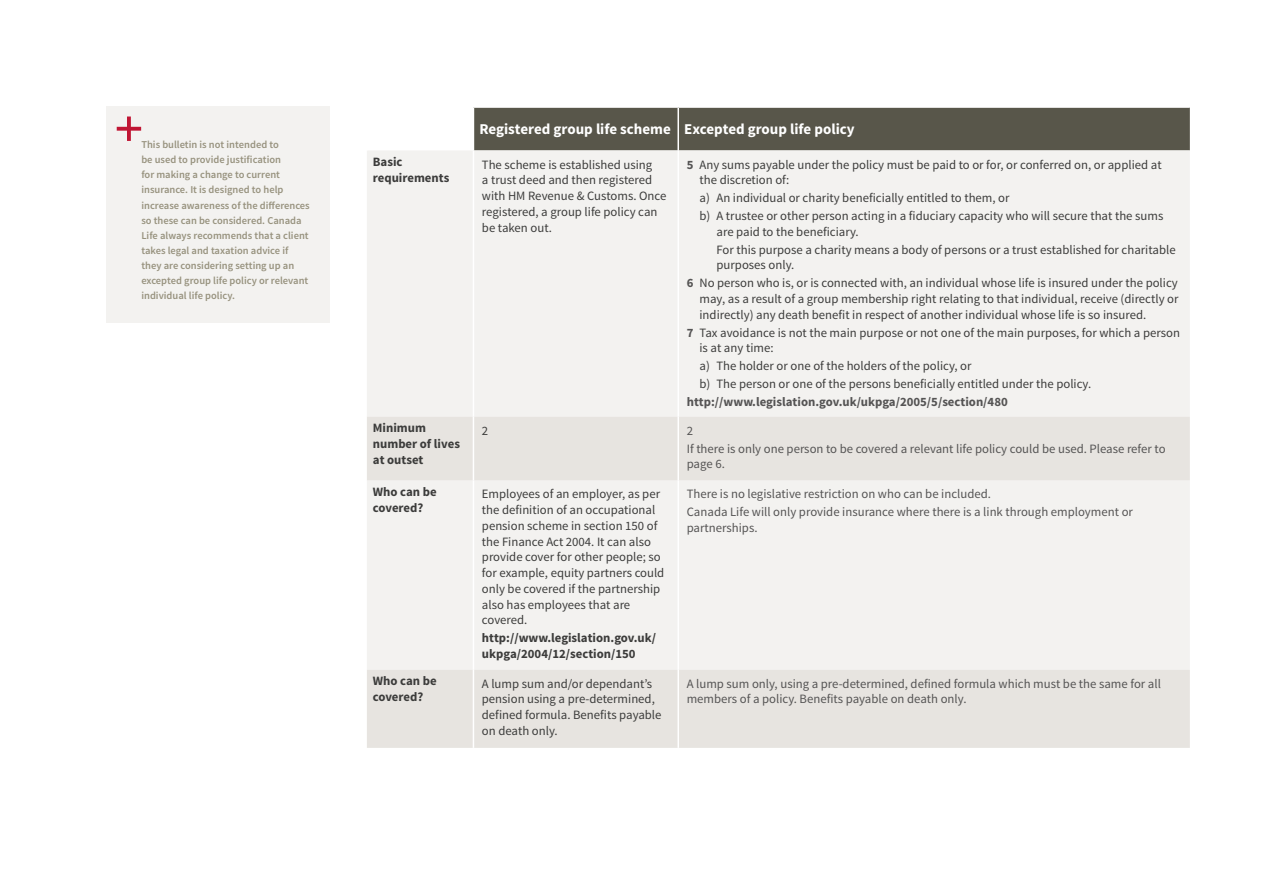
<style>
.page{position:relative;width:1263px;height:893px;background:#fff}
.page>*{position:absolute;margin:0;border:0;box-sizing:border-box;transform-origin:0 0}
.t1{font:700 15px "Source Sans Pro";color:#fff}
.t2{font:12.75px/15.8px "Source Sans Pro";color:#3c3c3b}
.t3{font:12.75px/17.9px "Source Sans Pro";color:#555454}
.t4{font:700 12.75px/15.8px "Source Sans Pro";color:#3c3c3b}
.t5{font:700 12.75px "Source Sans Pro";color:#555454}
.t6{font:600 10.5px/15px "Source Sans Pro";color:#97927e}
.s1{font-weight:700;color:#555454}
</style>
<div class="page">
<div style="left:474px;top:108px;width:716px;height:42px;background:#58564a"></div>
<div style="left:367px;top:150px;width:823px;height:267px;background:#f3f2f0"></div>
<svg style="left:367px;top:417px;width:823px;height:331px;fill:#f3f2f0"></svg>
<hr style="left:677px;top:108px;width:2px;height:42px;background:#fff">
<hr style="left:677px;top:150px;width:2px;height:267px;background:#fff">
<hr style="left:677px;top:417px;width:2px;height:63px;background:#fff">
<hr style="left:677px;top:480px;width:2px;height:190px;background:#fff">
<hr style="left:677px;top:670px;width:2px;height:78px;background:#fff">
<hr style="left:473px;top:150px;width:1px;height:267px;background:#fff">
<hr style="left:473px;top:417px;width:1px;height:63px;background:#fff">
<hr style="left:473px;top:480px;width:1px;height:190px;background:#fff">
<hr style="left:473px;top:670px;width:1px;height:78px;background:#fff">
<div style="left:106px;top:106px;width:224px;height:217px;background:#f3f2f0"></div>
<svg style="left:117px;top:117px;width:24px;height:24px"></svg>
<p class="t6" style="left:141px;top:138px;width:170px">This bulletin is not intended to<br>be used to provide justification<br>for making a change to current insurance. It is designed to help increase awareness of the differences so these can be considered. Canada Life always recommends that a client takes legal and taxation advice if they are considering setting up an excepted group life policy or relevant individual life policy.</p>
<p class="t1" style="left:479px;top:120px;width:377px">Registered group life scheme Excepted group life policy</p>
<p class="t4" style="left:373px;top:154px;width:78px">Basic requirements</p>
<p class="t2" style="left:482px;top:157px;width:186px">The scheme is established using<br>a trust deed and then registered with HM Revenue &amp; Customs. Once registered, a group life policy can be taken out.</p>
<p class="t2" style="left:699px;top:157px;width:464px;text-indent:-13px"><span class="s1">5</span> Any sums payable under the policy must be paid to or for, or conferred on, or applied at the discretion of:</p>
<p class="t2" style="left:699px;top:189px;width:465px;line-height:17.9px">a) An individual or charity beneficially entitled to them, or<br>b) A trustee or other person acting in a fiduciary capacity who will secure that the sums</p>
<p class="t2" style="left:716px;top:223px;width:461px;line-height:17.9px">are paid to the beneficiary.<br>For this purpose a charity means a body of persons or a trust established for charitable</p>
<p class="t2" style="left:687px;top:256px;width:493px;line-height:17.9px;text-indent:30px">purposes only.<br><span class="s1">6</span> No person who is, or is connected with, an individual whose life is insured under the policy</p>
<p class="t2" style="left:699px;top:291px;width:480px">may, as a result of a group membership right relating to that individual, receive (directly or indirectly) any death benefit in respect of another individual whose life is so insured.</p>
<p class="t2" style="left:699px;top:325px;width:482px;text-indent:-13px"><span class="s1">7</span> Tax avoidance is not the main purpose or not one of the main purposes, for which a person is at any time:</p>
<p class="t2" style="left:699px;top:357px;width:393px;line-height:17.9px">a) The holder or one of the holders of the policy, or<br>b) The person or one of the persons beneficially entitled under the policy.</p>
<p class="t5" style="left:687px;top:394px;width:323px">http://www.legislation.gov.uk/ukpga/2005/5/section/480</p>
<p class="t4" style="left:373px;top:420px;width:89px">Minimum number of lives at outset</p>
<p class="t2" style="left:482px;top:423px;width:8px">2</p>
<p class="t3" style="left:687px;top:422px;width:480px">2<br>If there is only one person to be covered a relevant life policy could be used. Please refer to</p>
<p class="t3" style="left:687px;top:455px;width:40px">page 6.</p>
<p class="t4" style="left:373px;top:484px;width:65px">Who can be covered?</p>
<p class="t2" style="left:482px;top:487px;width:184px">Employees of an employer, as per the definition of an occupational pension scheme in section 150 of the Finance Act 2004. It can also provide cover for other people; so for example, equity partners could only be covered if the partnership also has employees that are covered.</p>
<p class="t4" style="left:482px;top:631px;width:176px">http://www.legislation.gov.uk/ ukpga/2004/12/section/150</p>
<p class="t3" style="left:687px;top:485px;width:448px">There is no legislative restriction on who can be included.<br>Canada Life will only provide insurance where there is a link through employment or</p>
<p class="t3" style="left:687px;top:519px;width:72px">partnerships.</p>
<p class="t4" style="left:373px;top:674px;width:65px">Who can be covered?</p>
<p class="t2" style="left:482px;top:676px;width:181px">A lump sum and/or dependant’s pension using a pre-determined, defined formula. Benefits payable on death only.</p>
<p class="t3" style="left:687px;top:676px;width:476px;line-height:15.8px">A lump sum only, using a pre-determined, defined formula which must be the same for all members of a policy. Benefits payable on death only.</p>
</div>
